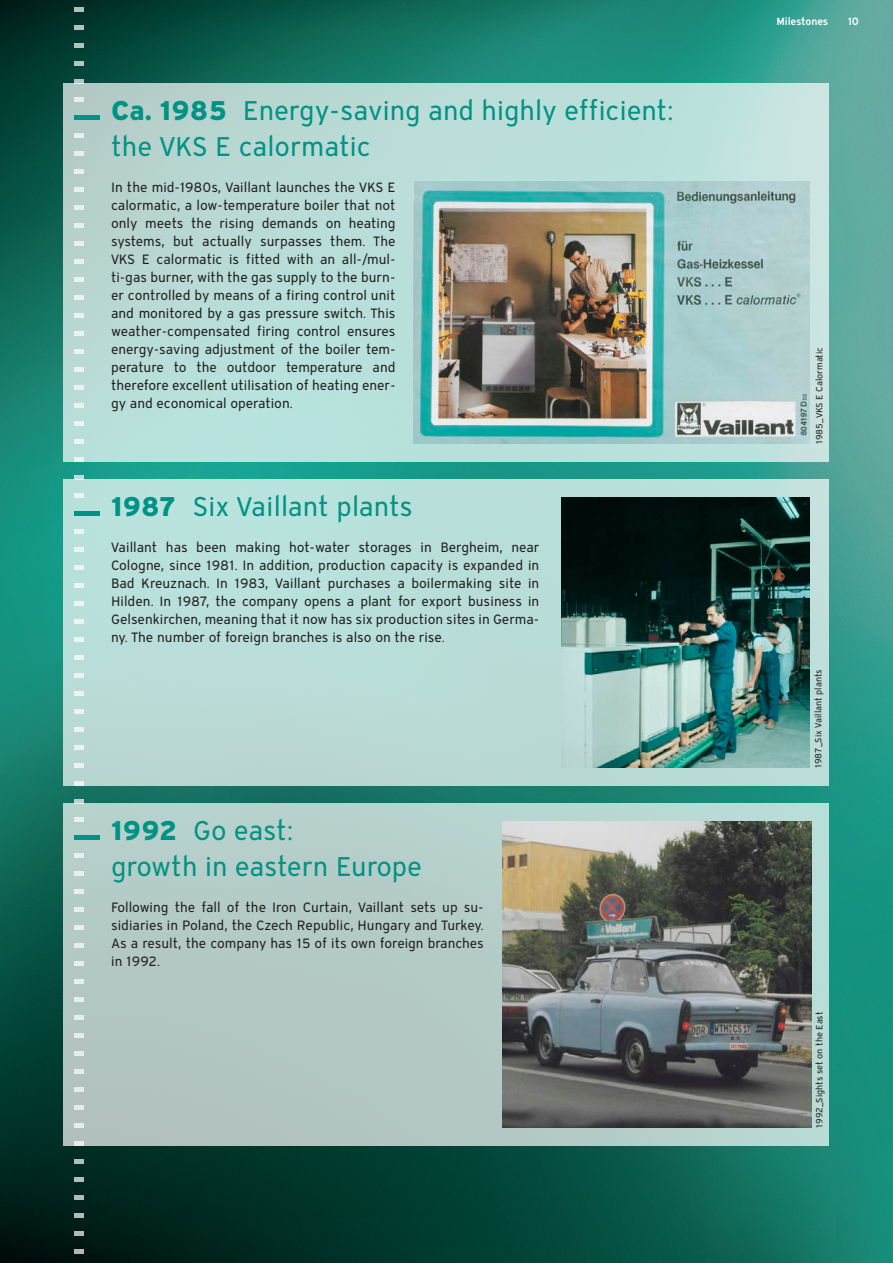
<style>
.page{position:relative;width:893px;height:1263px;background:#fff}
.page>*{position:absolute;margin:0;border:0;box-sizing:border-box;transform-origin:0 0}
.t1{font:27px/36px "Vaillant 16 02 Book";letter-spacing:-.005em;color:#009385}
.t2{font:13.5px/18px "Vaillant 16 02 Book";letter-spacing:-.005em;color:#231f20;text-align:justify}
.t3{font:10.5px "Vaillant 16 02 Demi";letter-spacing:-.015em;color:#fff}
.t4{font:9px "Vaillant 16 02 Book";letter-spacing:-.005em;color:#231f20}
.s1{font-family:"Vaillant 16 02 Heavy"}
</style>
<div class="page">
<img style="left:0;top:0;width:893px;height:1263px">
<div style="left:64px;top:84px;width:765px;height:378px;background:linear-gradient(to right,#b5d8d2,#c1e4e0)"></div>
<img style="left:414px;top:181px;width:396px;height:263px">
<div style="left:64px;top:804px;width:765px;height:342px;background:linear-gradient(to right,#b2c4c0,#b8d8d3)"></div>
<img style="left:503px;top:822px;width:308px;height:306px">
<div style="left:64px;top:480px;width:765px;height:306px;background:#b9ded8"></div>
<img style="left:561px;top:498px;width:249px;height:270px">
<hr style="left:74px;top:116px;width:26px;height:4px;background:#009385">
<hr style="left:74px;top:836px;width:26px;height:4px;background:#009385">
<hr style="left:74px;top:512px;width:26px;height:4px;background:#009385">
<svg style="left:74px;top:440px;width:9px;height:4px"></svg>
<svg style="left:74px;top:206px;width:9px;height:4px"></svg>
<svg style="left:74px;top:242px;width:9px;height:4px"></svg>
<svg style="left:74px;top:278px;width:9px;height:4px"></svg>
<svg style="left:74px;top:314px;width:9px;height:4px"></svg>
<svg style="left:74px;top:350px;width:9px;height:4px"></svg>
<svg style="left:74px;top:386px;width:9px;height:4px"></svg>
<svg style="left:74px;top:134px;width:9px;height:4px"></svg>
<svg style="left:74px;top:98px;width:9px;height:4px"></svg>
<svg style="left:74px;top:170px;width:9px;height:4px"></svg>
<svg style="left:74px;top:152px;width:9px;height:4px"></svg>
<svg style="left:74px;top:188px;width:9px;height:4px"></svg>
<svg style="left:74px;top:8px;width:9px;height:4px"></svg>
<svg style="left:74px;top:26px;width:9px;height:4px"></svg>
<svg style="left:74px;top:62px;width:9px;height:4px"></svg>
<svg style="left:74px;top:44px;width:9px;height:4px"></svg>
<svg style="left:74px;top:80px;width:9px;height:4px"></svg>
<svg style="left:74px;top:224px;width:9px;height:4px"></svg>
<svg style="left:74px;top:260px;width:9px;height:4px"></svg>
<svg style="left:74px;top:296px;width:9px;height:4px"></svg>
<svg style="left:74px;top:332px;width:9px;height:4px"></svg>
<svg style="left:74px;top:368px;width:9px;height:4px"></svg>
<svg style="left:74px;top:458px;width:9px;height:4px"></svg>
<svg style="left:74px;top:476px;width:9px;height:4px"></svg>
<svg style="left:74px;top:548px;width:9px;height:4px"></svg>
<svg style="left:74px;top:584px;width:9px;height:4px"></svg>
<svg style="left:74px;top:620px;width:9px;height:4px"></svg>
<svg style="left:74px;top:656px;width:9px;height:4px"></svg>
<svg style="left:74px;top:692px;width:9px;height:4px"></svg>
<svg style="left:74px;top:764px;width:9px;height:4px"></svg>
<svg style="left:74px;top:728px;width:9px;height:4px"></svg>
<svg style="left:74px;top:494px;width:9px;height:4px"></svg>
<svg style="left:74px;top:530px;width:9px;height:4px"></svg>
<svg style="left:74px;top:566px;width:9px;height:4px"></svg>
<svg style="left:74px;top:602px;width:9px;height:4px"></svg>
<svg style="left:74px;top:638px;width:9px;height:4px"></svg>
<svg style="left:74px;top:674px;width:9px;height:4px"></svg>
<svg style="left:74px;top:746px;width:9px;height:4px"></svg>
<svg style="left:74px;top:710px;width:9px;height:4px"></svg>
<svg style="left:74px;top:782px;width:9px;height:4px"></svg>
<svg style="left:74px;top:800px;width:9px;height:4px"></svg>
<svg style="left:74px;top:872px;width:9px;height:4px"></svg>
<svg style="left:74px;top:908px;width:9px;height:4px"></svg>
<svg style="left:74px;top:944px;width:9px;height:4px"></svg>
<svg style="left:74px;top:818px;width:9px;height:4px"></svg>
<svg style="left:74px;top:854px;width:9px;height:4px"></svg>
<svg style="left:74px;top:890px;width:9px;height:4px"></svg>
<svg style="left:74px;top:926px;width:9px;height:4px"></svg>
<svg style="left:74px;top:980px;width:9px;height:4px"></svg>
<svg style="left:74px;top:1016px;width:9px;height:4px"></svg>
<svg style="left:74px;top:1088px;width:9px;height:4px"></svg>
<svg style="left:74px;top:1052px;width:9px;height:4px"></svg>
<svg style="left:74px;top:962px;width:9px;height:4px"></svg>
<svg style="left:74px;top:998px;width:9px;height:4px"></svg>
<svg style="left:74px;top:1070px;width:9px;height:4px"></svg>
<svg style="left:74px;top:1034px;width:9px;height:4px"></svg>
<svg style="left:74px;top:1106px;width:9px;height:4px"></svg>
<svg style="left:74px;top:1142px;width:9px;height:4px"></svg>
<svg style="left:74px;top:1178px;width:9px;height:4px"></svg>
<svg style="left:74px;top:1214px;width:9px;height:4px"></svg>
<svg style="left:74px;top:1124px;width:9px;height:4px"></svg>
<svg style="left:74px;top:1160px;width:9px;height:4px"></svg>
<svg style="left:74px;top:1232px;width:9px;height:4px"></svg>
<svg style="left:74px;top:1196px;width:9px;height:4px"></svg>
<svg style="left:74px;top:404px;width:9px;height:4px"></svg>
<svg style="left:74px;top:422px;width:9px;height:4px"></svg>
<svg style="left:74px;top:1250px;width:9px;height:4px"></svg>
<h1 class="t1" style="left:111px;top:92px;width:564px"><span class="s1">Ca. 1985</span> Energy-saving and highly efficient: the VKS E calormatic</h1>
<p class="t2" style="left:111px;top:178px;width:286px">In the mid-1980s, Vaillant launches the VKS E calormatic, a low-temperature boiler that not only meets the rising demands on heating systems, but actually surpasses them. The VKS E calormatic is fitted with an all-/mul&shy;ti-gas burner, with the gas supply to the burn&shy;er controlled by means of a firing control unit and monitored by a gas pressure switch. This weather-compensated firing control ensures energy-saving adjustment of the boiler tem&shy;perature to the outdoor temperature and therefore excellent utilisation of heating ener&shy;gy and economical operation.</p>
<h1 class="t1" style="left:111px;top:488px;width:303px"><span class="s1">1987</span> Six Vaillant plants</h1>
<p class="t2" style="left:111px;top:538px;width:430px">Vaillant has been making hot-water storages in Bergheim, near Cologne, since 1981. In addition, production capacity is expanded in Bad Kreuznach. In 1983, Vaillant purchases a boilermaking site in Hilden. In 1987, the company opens a plant for export business in Gelsenkirchen, meaning that it now has six production sites in Germa&shy;ny. The number of foreign branches is also on the rise.</p>
<h1 class="t1" style="left:111px;top:812px;width:313px"><span class="s1">1992</span> Go east:<br>growth in eastern Europe</h1>
<p class="t2" style="left:111px;top:898px;width:374px">Following the fall of the Iron Curtain, Vaillant sets up su&shy;sidiaries in Poland, the Czech Republic, Hungary and Turkey.<br>As a result, the company has 15 of its own foreign branches in 1992.</p>
<p class="t3" style="left:776px;top:14px;width:54px">Milestones</p>
<p class="t3" style="left:848px;top:14px;width:13px">10</p>
<p class="t4" style="left:814px;top:444px;width:98px;rotate:-90deg">1985_VKS E Calormatic</p>
<p class="t4" style="left:812px;top:768px;width:100px;rotate:-90deg">1987_Six Vaillant plants</p>
<p class="t4" style="left:814px;top:1128px;width:118px;rotate:-90deg">1992_Sights set on the East</p>
</div>
